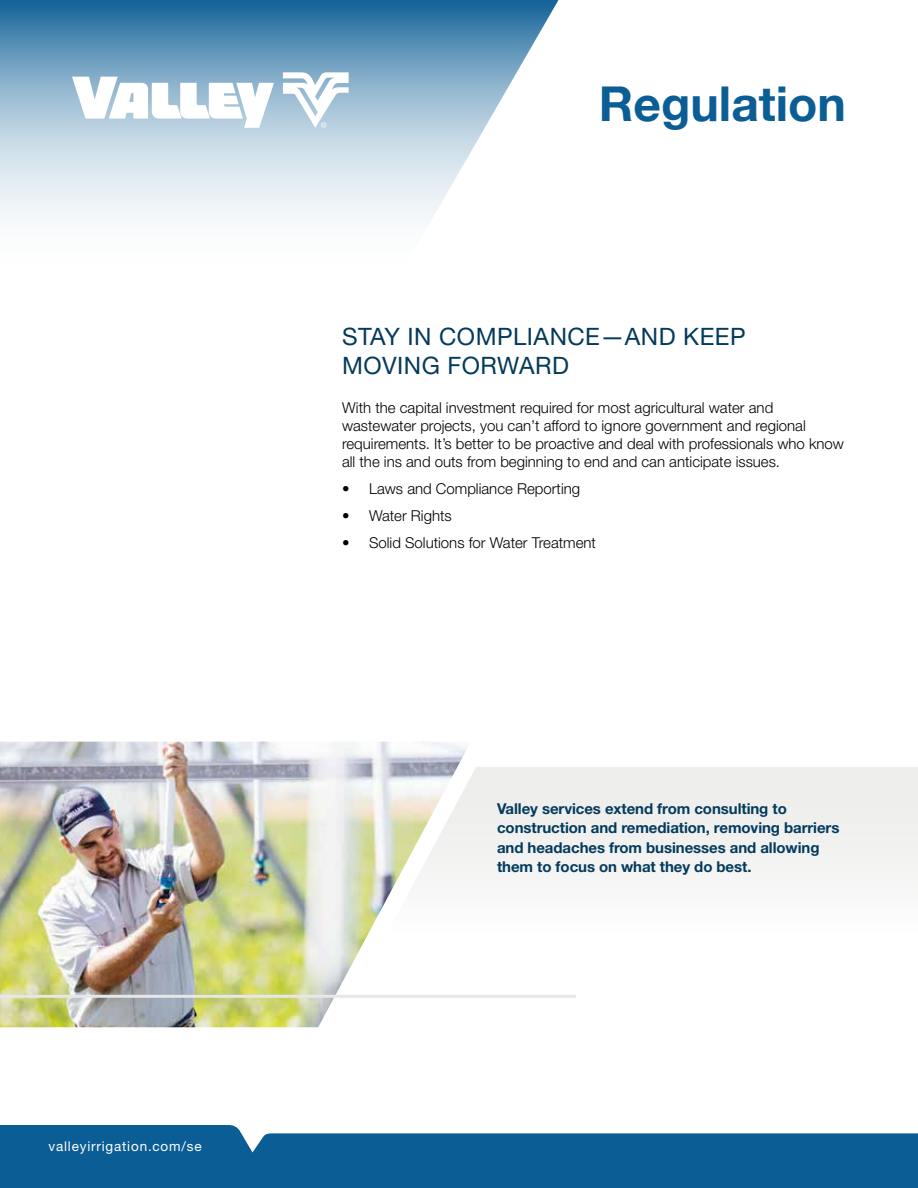
<style>
.page{position:relative;width:918px;height:1188px;background:#fff}
.page>*{position:absolute;margin:0;border:0;box-sizing:border-box;transform-origin:0 0}
.t1{font:700 48px "Helvetica Neue";color:#0b5d95}
.t2{font:24px/28.8px "Helvetica Neue LT Pro";letter-spacing:.02em;color:#043a5c}
.t3{font:300 15px/18px "Helvetica Neue LT Pro";color:#000}
.t4{font:700 15px/19.5px "Helvetica Neue LT Pro";letter-spacing:-.005em;color:#043a5c}
.t5{font:13.5px "Helvetica Neue LT Pro";letter-spacing:.06em;color:#fff}
</style>
<div class="page">
<svg style="left:0;top:0;width:559px;height:220px"></svg>
<svg style="left:0;top:1125px;width:918px;height:63px;background:#246d9f"></svg>
<svg style="left:283px;top:72px;width:66px;height:56px"></svg>
<svg style="left:72px;top:77px;width:202px;height:51px"></svg>
<div style="left:545px;top:23px;width:301px;height:98px;background:#fff"></div>
<div style="left:471px;top:767px;width:447px;height:111px;background:#efefee"></div>
<img style="left:0;top:742px;width:471px;height:285px">
<hr style="left:0;top:995px;width:576px;height:3px;background:#e6e7e8">
<p class="t5" style="left:49px;top:1138px;width:155px">valleyirrigation.com/se</p>
<h1 class="t1" style="left:599px;top:66px;width:249px">Regulation</h1>
<h2 class="t2" style="left:342px;top:321px;width:405px">STAY IN COMPLIANCE—AND KEEP<br>MOVING FORWARD</h2>
<p class="t3" style="left:342px;top:398px;width:504px">With the capital investment required for most agricultural water and wastewater projects, you can’t afford to ignore government and regional requirements. It’s better to be proactive and deal with professionals who know all the ins and outs from beginning to end and can anticipate issues.</p>
<p class="t3" style="left:342px;top:479px;width:240px">• Laws and Compliance Reporting</p>
<p class="t3" style="left:342px;top:506px;width:111px">• Water Rights</p>
<p class="t3" style="left:342px;top:533px;width:256px">• Solid Solutions for Water Treatment</p>
<p class="t4" style="left:497px;top:798px;width:344px">Valley services extend from consulting to construction and remediation, removing barriers and headaches from businesses and allowing them to focus on what they do best.</p>
</div>
